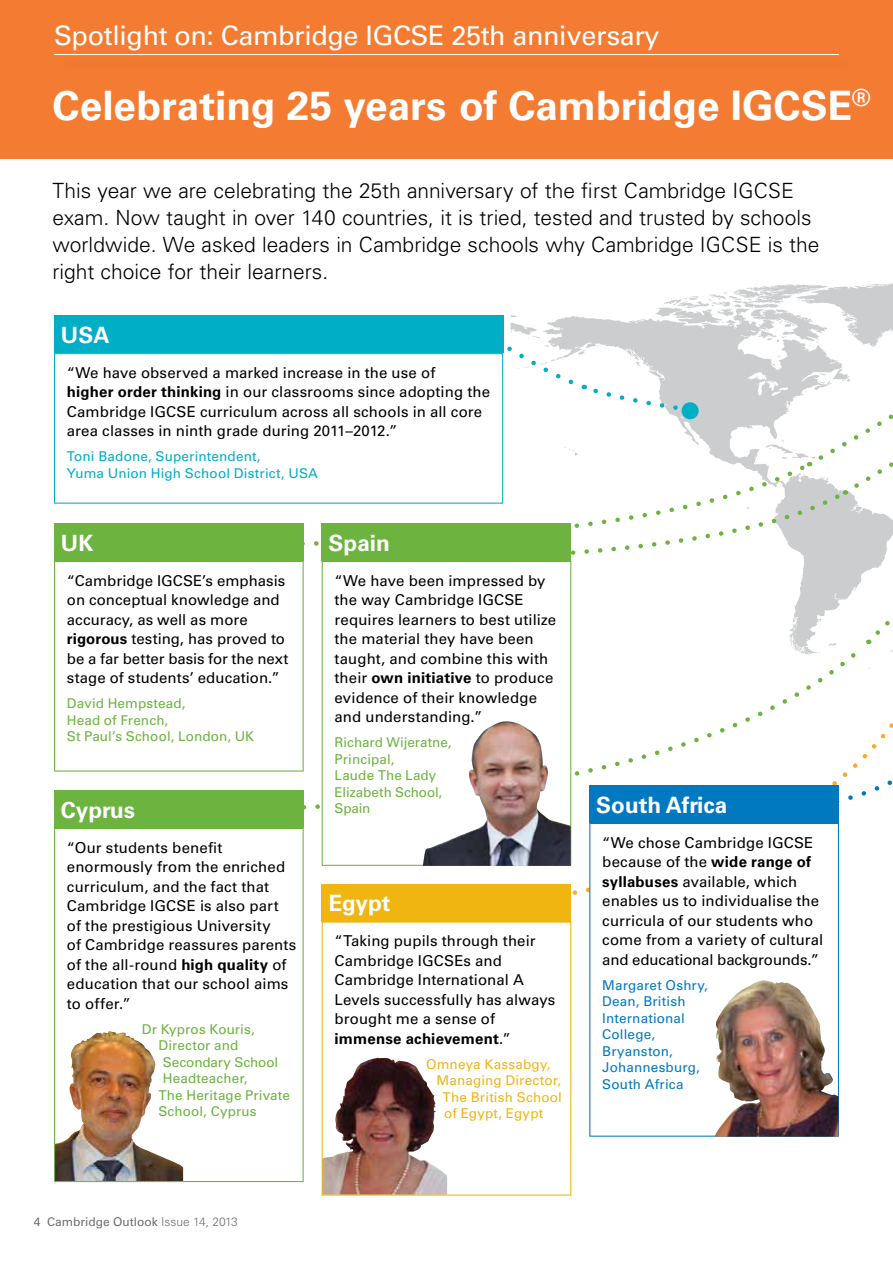
<style>
.page{position:relative;width:893px;height:1263px;background:#fff}
.page>*{position:absolute;margin:0;border:0;box-sizing:border-box;transform-origin:0 0}
.t1{font:700 40.5px "Univers";color:#fff}
.t2{font:27px "Univers";letter-spacing:-.015em;color:#fff}
.t3{font:700 22.5px "Univers";color:#fff}
.t4{font:300 21px/27px "Univers";color:#000}
.t5{font:15px/19.5px "Univers";letter-spacing:.005em;color:#000}
.t6{font:13.5px/16.5px "Univers";letter-spacing:.005em;color:#6cb33f}
.t7{font:13.5px/16.5px "Univers";letter-spacing:.01em;color:#0079c1}
.t8{font:13.5px "Univers";letter-spacing:.015em;color:#f0b510}
.t9{font:13.5px/16.5px "Univers";letter-spacing:.01em;color:#00aec5}
.t10{font:12px "Univers";color:#6d6e71}
.s1{font-weight:700}
.s2{font-weight:300}
</style>
<div class="page">
<div style="left:589px;top:823px;width:250px;height:314px;background:#fff;border:1px solid #0079c1"></div>
<div style="left:0;top:0;width:893px;height:158px;background:#f47b32"></div>
<div style="left:54px;top:524px;width:250px;height:37px;background:#6cb33f"></div>
<div style="left:54px;top:316px;width:449px;height:37px;background:#00aec5"></div>
<hr style="left:54px;top:54px;width:785px;height:1px;background:#fff">
<div style="left:54px;top:791px;width:250px;height:37px;background:#6cb33f"></div>
<div style="left:322px;top:884px;width:249px;height:37px;background:#f0b510"></div>
<img style="left:324px;top:1058px;width:123px;height:135px">
<img style="left:56px;top:1031px;width:127px;height:149px">
<div style="left:54px;top:561px;width:250px;height:210px;border:1px solid #6cb33f"></div>
<div style="left:54px;top:828px;width:250px;height:354px;border:1px solid #6cb33f"></div>
<div style="left:322px;top:921px;width:249px;height:274px;border:1px solid #f0b510"></div>
<div style="left:54px;top:353px;width:449px;height:151px;border:1px solid #00aec5"></div>
<svg style="left:284px;top:502px;width:149px;height:46px"></svg>
<svg style="left:230px;top:640px;width:640px;height:174px"></svg>
<div style="left:322px;top:561px;width:249px;height:305px;background:#fff;border:1px solid #6cb33f"></div>
<div style="left:322px;top:524px;width:249px;height:37px;background:#6cb33f"></div>
<img style="left:423px;top:721px;width:148px;height:145px">
<svg style="left:749px;top:706px;width:144px;height:108px"></svg>
<img style="left:714px;top:980px;width:124px;height:157px">
<div style="left:589px;top:786px;width:250px;height:37px;background:#0079c1"></div>
<svg style="left:433px;top:283px;width:460px;height:373px"></svg>
<h2 class="t2" style="left:54px;top:19px;width:607px">Spotlight on: Cambridge IGCSE 25th anniversary</h2>
<h1 class="t1" style="left:52px;top:82px;width:820px">Celebrating 25 years of Cambridge IGCSE<sup>®</sup></h1>
<p class="t4" style="left:52px;top:177px;width:768px">This year we are celebrating the 25th anniversary of the first Cambridge IGCSE exam. Now taught in over 140 countries, it is tried, tested and trusted by schools worldwide. We asked leaders in Cambridge schools why Cambridge IGCSE is the right choice for their learners.</p>
<h3 class="t3" style="left:61px;top:322px;width:50px">USA</h3>
<p class="t5" style="left:67px;top:363px;width:425px">“We have observed a marked increase in the use of<br><span class="s1">higher order thinking</span> in our classrooms since adopting the Cambridge IGCSE curriculum across all schools in all core area classes in ninth grade during 2011–2012.”</p>
<p class="t9" style="left:67px;top:448px;width:252px">Toni Badone, Superintendent,<br>Yuma Union High School District, USA</p>
<h3 class="t3" style="left:61px;top:530px;width:34px">UK</h3>
<p class="t5" style="left:67px;top:571px;width:223px">“Cambridge IGCSE’s emphasis on conceptual knowledge and accuracy, as well as more <span class="s1">rigorous</span> testing, has proved to be a far better basis for the next stage of students’ education.”</p>
<p class="t6" style="left:67px;top:695px;width:189px">David Hempstead,<br>Head of French,<br>St Paul’s School, London, UK</p>
<h3 class="t3" style="left:61px;top:797px;width:76px">Cyprus</h3>
<p class="t5" style="left:67px;top:838px;width:231px">“Our students benefit enormously from the enriched curriculum, and the fact that<br>Cambridge IGCSE is also part of the prestigious University<br>of Cambridge reassures parents of the all-round <span class="s1">high quality</span> of education that our school aims to offer.”</p>
<p class="t6" style="left:142px;top:1021px;width:114px">Dr Kypros Kouris,</p>
<p class="t6" style="left:158px;top:1037px;width:81px">Director and</p>
<p class="t6" style="left:163px;top:1054px;width:117px">Secondary School</p>
<p class="t6" style="left:163px;top:1070px;width:86px">Headteacher,</p>
<p class="t6" style="left:158px;top:1087px;width:133px">The Heritage Private</p>
<p class="t6" style="left:158px;top:1103px;width:100px">School, Cyprus</p>
<h3 class="t3" style="left:329px;top:530px;width:63px">Spain</h3>
<p class="t5" style="left:335px;top:571px;width:223px">“We have been impressed by the way Cambridge IGCSE requires learners to best utilize the material they have been taught, and combine this with their <span class="s1">own initiative</span> to produce evidence of their knowledge and understanding.”</p>
<p class="t6" style="left:335px;top:734px;width:119px">Richard Wijeratne,<br>Principal,<br>Laude The Lady<br>Elizabeth School,<br>Spain</p>
<h3 class="t3" style="left:329px;top:890px;width:64px">Egypt</h3>
<p class="t5" style="left:335px;top:931px;width:222px">“Taking pupils through their<br>Cambridge IGCSEs and<br>Cambridge International A<br>Levels successfully has always brought me a sense of <span class="s1">immense achievement</span>.”</p>
<p class="t8" style="left:426px;top:1056px;width:126px">Omneya Kassabgy,</p>
<p class="t8" style="left:437px;top:1072px;width:126px">Managing Director,</p>
<p class="t8" style="left:443px;top:1089px;width:121px">The British School</p>
<p class="t8" style="left:444px;top:1105px;width:101px">of Egypt, Egypt</p>
<h3 class="t3" style="left:596px;top:791px;width:133px">South Africa</h3>
<p class="t5" style="left:602px;top:833px;width:223px">“We chose Cambridge IGCSE because of the <span class="s1">wide range of syllabuses</span> available, which enables us to individualise the curricula of our students who come from a variety of cultural and educational backgrounds.”</p>
<p class="t7" style="left:602px;top:977px;width:107px">Margaret Oshry,<br>Dean, British<br>International<br>College,<br>Bryanston,<br>Johannesburg,<br>South Africa</p>
<p class="t10" style="left:34px;top:1214px;width:205px">4 Cambridge Outlook <span class="s2">Issue 14, 2013</span></p>
</div>
